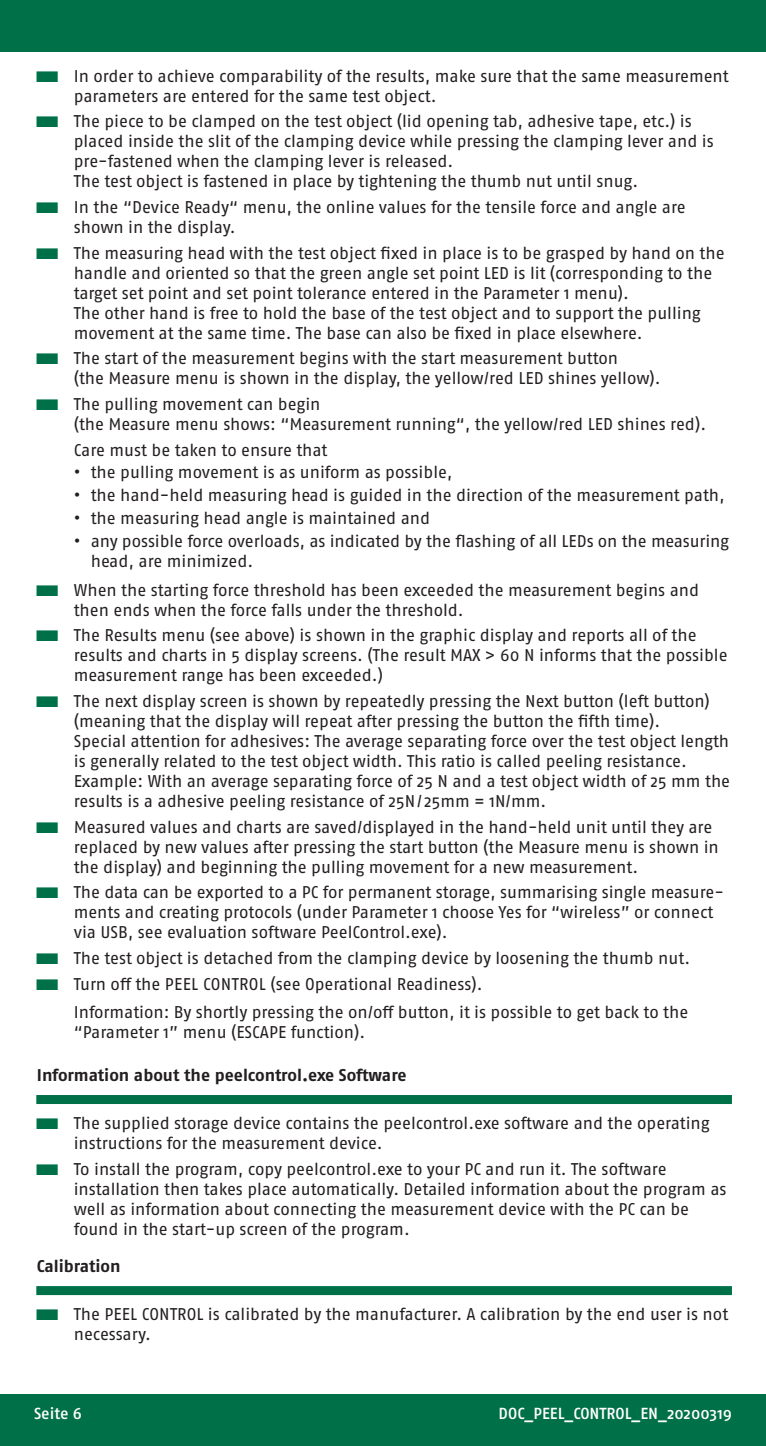
<style>
.page{position:relative;width:766px;height:1446px;background:#fff}
.page>*{position:absolute;margin:0;border:0;box-sizing:border-box;transform-origin:0 0}
.t1{font:17px/20px "Fago Pro";letter-spacing:-.005em;color:#231f20}
.t2{font:700 17px "Fago Pro";color:#231f20}
.t3{font:500 16px "Fago Pro";color:#fff}
.s1{font-size:32px;color:#007049}
.s2{font-weight:700}
</style>
<div class="page">
<div style="left:0;top:0;width:765px;height:51px;background:#007049"></div>
<div style="left:0;top:1395px;width:765px;height:51px;background:#007049"></div>
<div style="left:36px;top:1095px;width:695px;height:9px;background:#007049"></div>
<div style="left:36px;top:1286px;width:695px;height:9px;background:#007049"></div>
<p class="t1" style="left:74px;top:66px;width:656px;text-indent:-40px"><span class="s1">▬</span> In order to achieve comparability of the results, make sure that the same measurement parameters are entered for the same test object.</p>
<p class="t1" style="left:74px;top:111px;width:641px;text-indent:-40px"><span class="s1">▬</span> The piece to be clamped on the test object (lid opening tab, adhesive tape, etc.) is placed inside the slit of the clamping device while pressing the clamping lever and is pre-fastened when the clamping lever is released.<br>The test object is fastened in place by tightening the thumb nut until snug.</p>
<p class="t1" style="left:74px;top:197px;width:613px;text-indent:-40px"><span class="s1">▬</span> In the “Device Ready“ menu, the online values for the tensile force and angle are shown in the display.</p>
<p class="t1" style="left:74px;top:243px;width:652px;text-indent:-40px"><span class="s1">▬</span> The measuring head with the test object fixed in place is to be grasped by hand on the handle and oriented so that the green angle set point LED is lit (corresponding to the target set point and set point tolerance entered in the Parameter 1 menu).<br>The other hand is free to hold the base of the test object and to support the pulling movement at the same time. The base can also be fixed in place elsewhere.</p>
<p class="t1" style="left:74px;top:348px;width:588px;text-indent:-40px"><span class="s1">▬</span> The start of the measurement begins with the start measurement button<br>(the Measure menu is shown in the display, the yellow/red LED shines yellow).</p>
<p class="t1" style="left:74px;top:394px;width:633px;text-indent:-40px"><span class="s1">▬</span> The pulling movement can begin<br>(the Measure menu shows: “Measurement running“, the yellow/red LED shines red).</p>
<p class="t1" style="left:74px;top:440px;width:255px">Care must be taken to ensure that</p>
<p class="t1" style="left:74px;top:462px;width:380px"><span class="s2">•</span> the pulling movement is as uniform as possible,</p>
<p class="t1" style="left:74px;top:485px;width:652px"><span class="s2">•</span> the hand-held measuring head is guided in the direction of the measurement path,</p>
<p class="t1" style="left:74px;top:508px;width:358px"><span class="s2">•</span> the measuring head angle is maintained and</p>
<p class="t1" style="left:91px;top:531px;width:639px;text-indent:-17px"><span class="s2">•</span> any possible force overloads, as indicated by the flashing of all LEDs on the measuring head, are minimized.</p>
<p class="t1" style="left:74px;top:579px;width:627px;text-indent:-40px"><span class="s1">▬</span> When the starting force threshold has been exceeded the measurement begins and then ends when the force falls under the threshold.</p>
<p class="t1" style="left:74px;top:625px;width:655px;text-indent:-40px"><span class="s1">▬</span> The Results menu (see above) is shown in the graphic display and reports all of the results and charts in 5 display screens. (The result MAX &gt; 60 N informs that the possible measurement range has been exceeded.)</p>
<p class="t1" style="left:74px;top:691px;width:657px;text-indent:-40px"><span class="s1">▬</span> The next display screen is shown by repeatedly pressing the Next button (left button) (meaning that the display will repeat after pressing the button the fifth time).<br>Special attention for adhesives: The average separating force over the test object length is generally related to the test object width. This ratio is called peeling resistance.<br>Example: With an average separating force of 25 N and a test object width of 25 mm the results is a adhesive peeling resistance of 25N/25mm = 1N/mm.</p>
<p class="t1" style="left:74px;top:816px;width:646px;text-indent:-40px"><span class="s1">▬</span> Measured values and charts are saved/displayed in the hand-held unit until they are replaced by new values after pressing the start button (the Measure menu is shown in the display) and beginning the pulling movement for a new measurement.</p>
<p class="t1" style="left:74px;top:882px;width:651px;text-indent:-40px"><span class="s1">▬</span> The data can be exported to a PC for permanent storage, summarising single measure&shy;ments and creating protocols (under Parameter 1 choose Yes for “wireless” or connect via USB, see evaluation software PeelControl.exe).</p>
<p class="t1" style="left:34px;top:945px;width:657px;line-height:25.6px"><span class="s1">▬</span> The test object is detached from the clamping device by loosening the thumb nut. <span class="s1">▬</span> Turn off the PEEL CONTROL (see Operational Readiness).</p>
<p class="t1" style="left:74px;top:1002px;width:616px">Information: By shortly pressing the on/off button, it is possible to get back to the “Parameter 1” menu (ESCAPE function).</p>
<p class="t2" style="left:37px;top:1064px;width:371px">Information about the peelcontrol.exe Software</p>
<p class="t1" style="left:74px;top:1113px;width:637px;text-indent:-40px"><span class="s1">▬</span> The supplied storage device contains the peelcontrol.exe software and the operating instructions for the measurement device.</p>
<p class="t1" style="left:74px;top:1159px;width:654px;text-indent:-40px"><span class="s1">▬</span> To install the program, copy peelcontrol.exe to your PC and run it. The software installation then takes place automatically. Detailed information about the program as well as information about connecting the measurement device with the PC can be found in the start-up screen of the program.</p>
<p class="t2" style="left:37px;top:1255px;width:85px">Calibration</p>
<p class="t1" style="left:74px;top:1304px;width:656px;text-indent:-40px"><span class="s1">▬</span> The PEEL CONTROL is calibrated by the manufacturer. A calibration by the end user is not necessary.</p>
<p class="t3" style="left:34px;top:1404px;width:49px">Seite 6</p>
<p class="t3" style="left:498px;top:1404px;width:235px">DOC_PEEL_CONTROL_EN_20200319</p>
</div>
